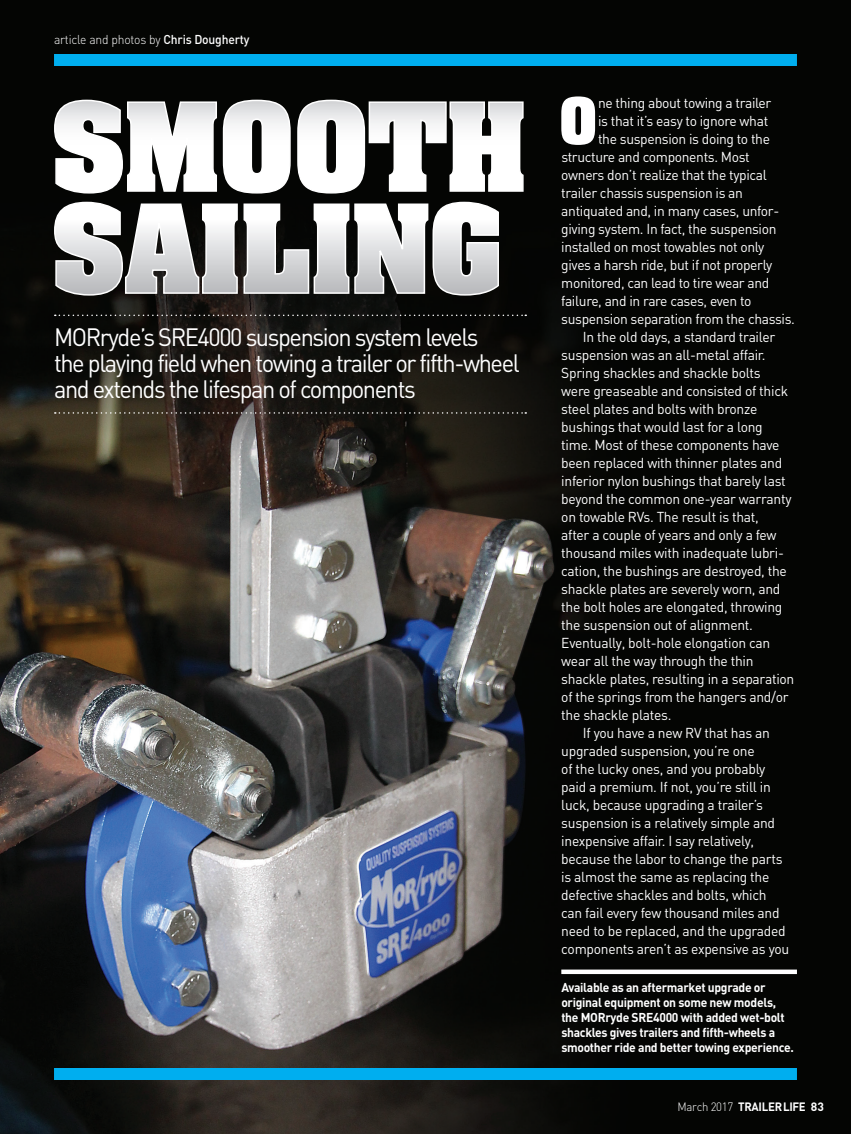
<style>
.page{position:relative;width:851px;height:1134px;background:#fff}
.page>*{position:absolute;margin:0;border:0;box-sizing:border-box;transform-origin:0 0}
.t1{font:700 62.7px "Aachen BT";color:#fff}
.t2{font:24.9px/26.1px "DIN";letter-spacing:-.06em;color:#fff;scale:.95 1}
.t3{font:14.25px "DIN";letter-spacing:-.02em;color:#fff}
.t4{font:700 12.75px/15px "DIN";letter-spacing:-.025em;color:#fff;scale:.95 1}
.t5{font:300 12.75px "DIN";letter-spacing:-.015em;color:#fff;scale:.95 1}
.t6{font:700 12px "DIN";letter-spacing:-.025em;color:#fff;scale:.95 1}
.s1{font-weight:500}
.s2{font-weight:300}
</style>
<div class="page">
<img style="left:0;top:0;width:850px;height:1134px">
<svg style="left:53px;top:201px;width:447px;height:95px"></svg>
<svg style="left:53px;top:99px;width:471px;height:95px"></svg>
<div style="left:54px;top:54px;width:742px;height:12px;background:#00aeef"></div>
<div style="left:54px;top:1068px;width:742px;height:12px;background:#00aeef"></div>
<hr style="left:561px;top:970px;width:235px;height:4px;background:#fff">
<svg style="left:55px;top:315px;width:471px;height:1px"></svg>
<svg style="left:55px;top:412px;width:471px;height:2px"></svg>
<p class="t5" style="left:54px;top:31px;width:207px">article and photos by <span class="s1">Chris Dougherty</span></p>
<h2 class="t2" style="left:54px;top:324px;width:492px">MORryde’s SRE4000 suspension system levels<br>the playing field when towing a trailer or fifth-wheel and extends the lifespan of components</h2>
<h1 class="t1" style="left:558px;top:82px;width:41px">O</h1>
<p class="t3" style="left:598px;top:94px;width:175px">ne thing about towing a trailer</p>
<p class="t3" style="left:598px;top:112px;width:172px">is that it’s easy to ignore what</p>
<p class="t3" style="left:598px;top:130px;width:173px">the suspension is doing to the</p>
<p class="t3" style="left:561px;top:148px;width:190px">structure and components. Most</p>
<p class="t3" style="left:561px;top:166px;width:207px">owners don’t realize that the typical</p>
<p class="t3" style="left:561px;top:184px;width:183px">trailer chassis suspension is an</p>
<p class="t3" style="left:561px;top:202px;width:219px">antiquated and, in many cases, unfor-</p>
<p class="t3" style="left:561px;top:220px;width:217px">giving system. In fact, the suspension</p>
<p class="t3" style="left:561px;top:238px;width:205px">installed on most towables not only</p>
<p class="t3" style="left:561px;top:256px;width:212px">gives a harsh ride, but if not properly</p>
<p class="t3" style="left:561px;top:274px;width:209px">monitored, can lead to tire wear and</p>
<p class="t3" style="left:561px;top:292px;width:192px">failure, and in rare cases, even to</p>
<p class="t3" style="left:561px;top:310px;width:235px">suspension separation from the chassis.</p>
<p class="t3" style="left:583px;top:328px;width:194px">In the old days, a standard trailer</p>
<p class="t3" style="left:561px;top:346px;width:206px">suspension was an all-metal affair.</p>
<p class="t3" style="left:561px;top:364px;width:201px">Spring shackles and shackle bolts</p>
<p class="t3" style="left:561px;top:382px;width:228px">were greaseable and consisted of thick</p>
<p class="t3" style="left:561px;top:400px;width:198px">steel plates and bolts with bronze</p>
<p class="t3" style="left:561px;top:418px;width:203px">bushings that would last for a long</p>
<p class="t3" style="left:561px;top:436px;width:220px">time. Most of these components have</p>
<p class="t3" style="left:561px;top:454px;width:222px">been replaced with thinner plates and</p>
<p class="t3" style="left:561px;top:472px;width:226px">inferior nylon bushings that barely last</p>
<p class="t3" style="left:561px;top:490px;width:232px">beyond the common one-year warranty</p>
<p class="t3" style="left:561px;top:508px;width:199px">on towable RVs. The result is that,</p>
<p class="t3" style="left:561px;top:526px;width:217px">after a couple of years and only a few</p>
<p class="t3" style="left:561px;top:544px;width:224px">thousand miles with inadequate lubri-</p>
<p class="t3" style="left:561px;top:562px;width:227px">cation, the bushings are destroyed, the</p>
<p class="t3" style="left:561px;top:580px;width:221px">shackle plates are severely worn, and</p>
<p class="t3" style="left:561px;top:598px;width:222px">the bolt holes are elongated, throwing</p>
<p class="t3" style="left:561px;top:616px;width:193px">the suspension out of alignment.</p>
<p class="t3" style="left:561px;top:634px;width:210px">Eventually, bolt-hole elongation can</p>
<p class="t3" style="left:561px;top:652px;width:194px">wear all the way through the thin</p>
<p class="t3" style="left:561px;top:670px;width:234px">shackle plates, resulting in a separation</p>
<p class="t3" style="left:561px;top:688px;width:229px">of the springs from the hangers and/or</p>
<p class="t3" style="left:561px;top:706px;width:112px">the shackle plates.</p>
<p class="t3" style="left:583px;top:724px;width:188px">If you have a new RV that has an</p>
<p class="t3" style="left:561px;top:742px;width:195px">upgraded suspension, you’re one</p>
<p class="t3" style="left:561px;top:760px;width:205px">of the lucky ones, and you probably</p>
<p class="t3" style="left:561px;top:778px;width:211px">paid a premium. If not, you’re still in</p>
<p class="t3" style="left:561px;top:796px;width:203px">luck, because upgrading a trailer’s</p>
<p class="t3" style="left:561px;top:814px;width:215px">suspension is a relatively simple and</p>
<p class="t3" style="left:561px;top:832px;width:194px">inexpensive affair. I say relatively,</p>
<p class="t3" style="left:561px;top:850px;width:223px">because the labor to change the parts</p>
<p class="t3" style="left:561px;top:868px;width:209px">is almost the same as replacing the</p>
<p class="t3" style="left:561px;top:886px;width:207px">defective shackles and bolts, which</p>
<p class="t3" style="left:561px;top:904px;width:220px">can fail every few thousand miles and</p>
<p class="t3" style="left:561px;top:922px;width:226px">need to be replaced, and the upgraded</p>
<p class="t3" style="left:561px;top:940px;width:229px">components aren’t as expensive as you</p>
<p class="t4" style="left:561px;top:980px;width:246px">Available as an aftermarket upgrade or original equipment on some new models, the MORryde SRE4000 with added wet-bolt shackles gives trailers and fifth-wheels a smoother ride and better towing experience.</p>
<p class="t6" style="left:677px;top:1098px;width:156px"><span class="s2">March 2017</span> TRAILERLIFE 83</p>
</div>
